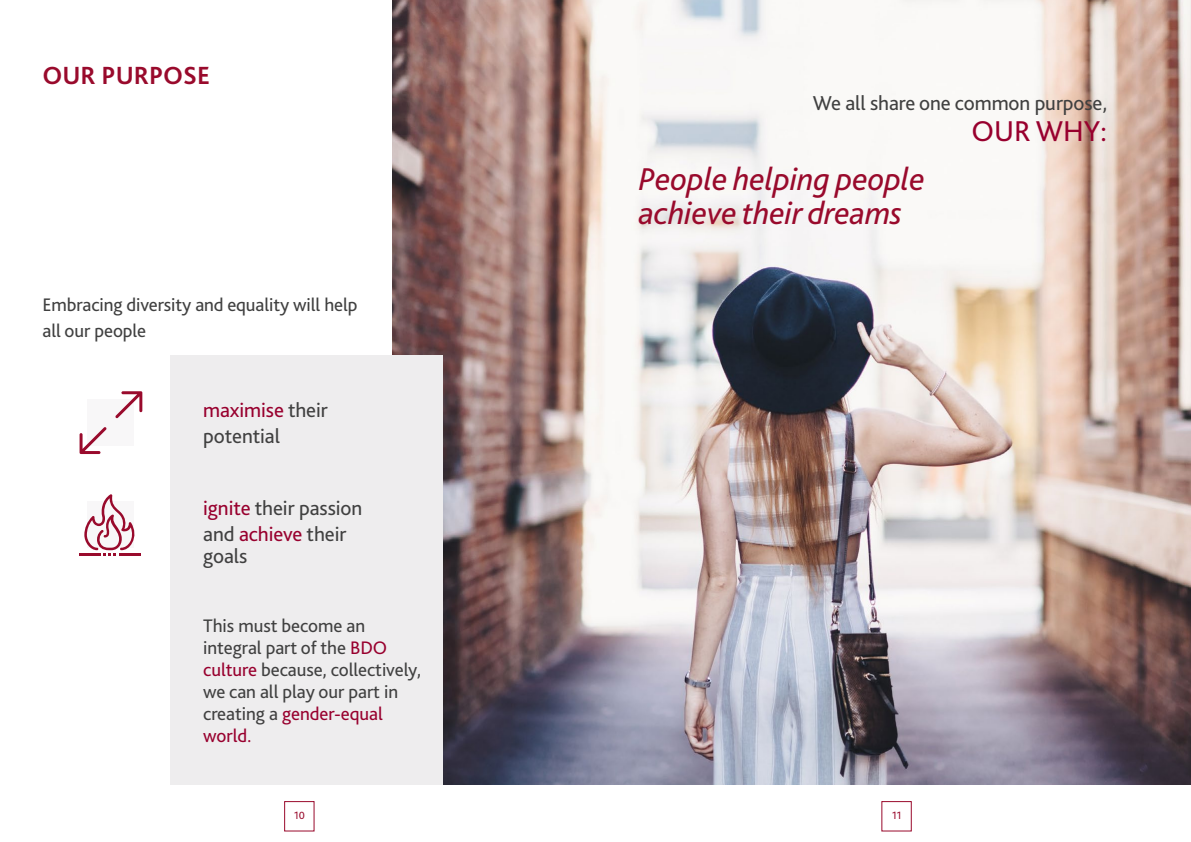
<style>
.page{position:relative;width:1191px;height:842px;background:#fff}
.page>*{position:absolute;margin:0;border:0;box-sizing:border-box;transform-origin:0 0}
.t1{font:italic 33px/33.8px "Bliss Pro";letter-spacing:-.005em;color:#990a2c}
.t2{font:30px "Bliss Pro";letter-spacing:-.005em;color:#98002e}
.t3{font:700 26px "Bliss Pro";color:#990a2c}
.t4{font:21px/26px "Bliss Pro";letter-spacing:-.005em;color:#404040}
.t5{font:19px/22px "Bliss Pro";letter-spacing:-.005em;color:#404040}
.t6{font:11px "Bliss Pro";color:#990a2c}
.s1{color:#98002e}
</style>
<div class="page">
<div style="left:87px;top:399px;width:47px;height:46px;background:#f8f7f8"></div>
<img style="left:392px;top:0;width:799px;height:784px">
<svg style="left:115px;top:391px;width:27px;height:27px"></svg>
<svg style="left:80px;top:427px;width:27px;height:27px"></svg>
<hr style="left:79px;top:553px;width:22px;height:2px;background:#990a2c">
<hr style="left:119px;top:553px;width:21px;height:2px;background:#990a2c">
<svg style="left:84px;top:494px;width:51px;height:61px"></svg>
<div style="left:170px;top:356px;width:272px;height:444px;background:#eeedee"></div>
<div style="left:0;top:784px;width:1191px;height:58px;background:#fff"></div>
<div style="left:284px;top:801px;width:30px;height:30px;border:1px solid #990a2c"></div>
<h3 class="t3" style="left:43px;top:59px;width:169px">OUR PURPOSE</h3>
<p class="t5" style="left:43px;top:291px;width:316px;line-height:26px">Embracing diversity and equality will help all our people</p>
<p class="t4" style="left:203px;top:396px;width:126px"><span class="s1">maximise</span> their potential</p>
<p class="t4" style="left:203px;top:494px;width:161px"><span class="s1">ignite</span> their passion and <span class="s1">achieve</span> their</p>
<p class="t4" style="left:203px;top:542px;width:46px">goals</p>
<p class="t5" style="left:203px;top:614px;width:220px">This must become an integral part of the <span class="s1">BDO culture</span> because, collectively, we can all play our part in creating a <span class="s1">gender-equal world.</span></p>
<p class="t4" style="left:813px;top:89px;width:296px">We all share one common purpose,</p>
<h2 class="t2" style="left:971px;top:112px;width:137px">OUR WHY:</h2>
<h1 class="t1" style="left:638px;top:162px;width:288px">People helping people achieve their dreams</h1>
<p class="t6" style="left:294px;top:808px;width:12px">10</p>
<p class="t6" style="left:892px;top:808px;width:11px">11</p>
</div>
